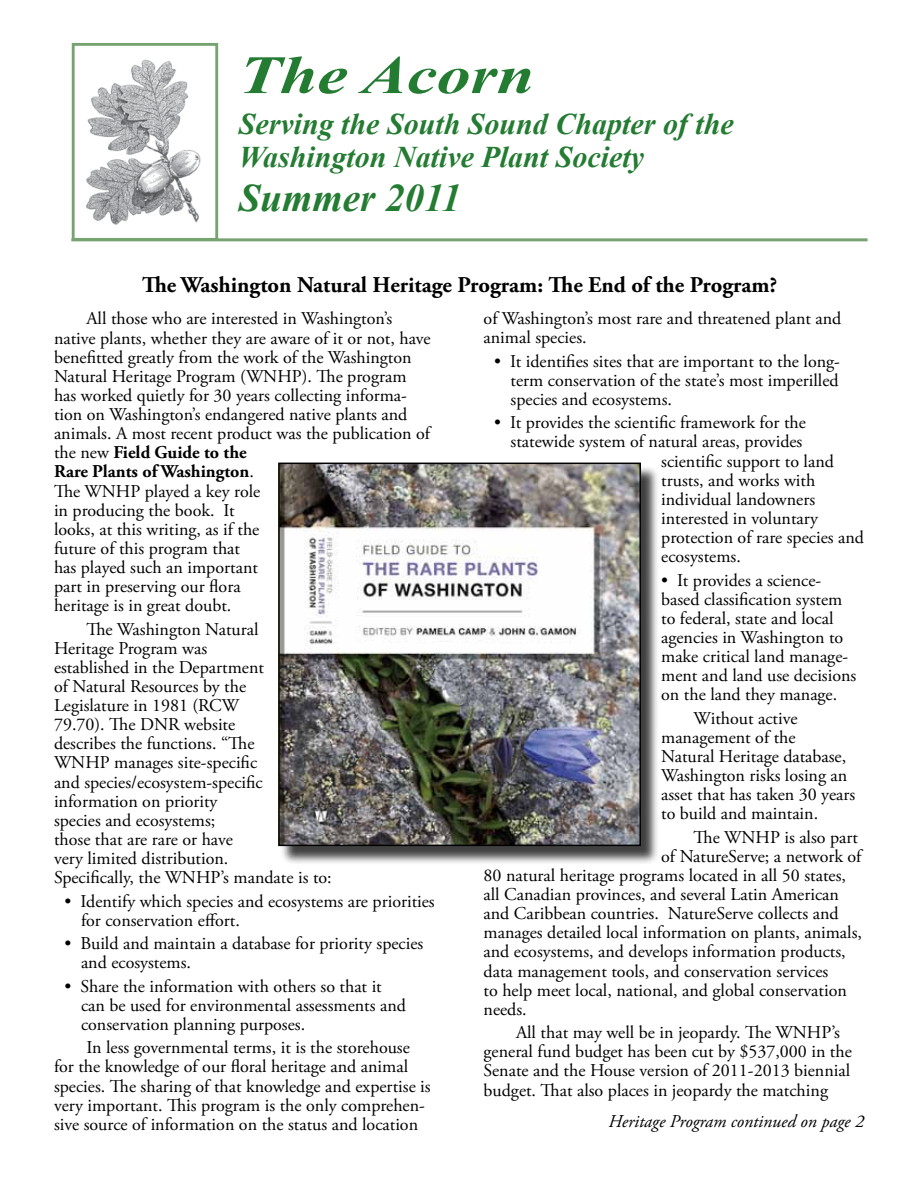
<style>
.page{position:relative;width:918px;height:1188px;background:#fff}
.page>*{position:absolute;margin:0;border:0;box-sizing:border-box;transform-origin:0 0}
.t1{font:italic 700 54px "Times New Roman";color:#247b32;scale:1.25 1}
.t2{font:italic 700 39px "Times New Roman";color:#247b32}
.t3{font:italic 700 30px/33px "Times New Roman";color:#247b32}
.t4{font:700 22.5px "Adobe Garamond Pro";color:#000}
.t5{font:18px/19px "Adobe Garamond Pro";color:#000}
.t6{font:italic 18px "Adobe Garamond Pro";color:#000}
.s1{font-weight:700}
</style>
<div class="page">
<hr style="left:71px;top:238px;width:797px;height:3px;background:#77a371">
<img style="left:86px;top:59px;width:115px;height:166px">
<div style="left:72px;top:43px;width:146px;height:198px;border:3px solid #77a371"></div>
<div style="left:280px;top:465px;width:380px;height:400px;background:#000;opacity:.75"></div>
<img style="left:281px;top:466px;width:357px;height:377px">
<div style="left:278px;top:463px;width:363px;height:383px;border:2px solid #000"></div>
<h1 class="t1" style="left:239px;top:44px;width:238px">The Acorn</h1>
<h3 class="t3" style="left:239px;top:107px;width:497px">Serving the South Sound Chapter of the<br>Washington Native Plant Society</h3>
<h2 class="t2" style="left:239px;top:175px;width:224px">Summer 2011</h2>
<p class="t4" style="left:142px;top:271px;width:637px">The Washington Natural Heritage Program: The End of the Program?</p>
<p class="t5" style="left:54px;top:310px;width:378px;text-indent:32px">All those who are interested in Washington’s native plants, whether they are aware of it or not, have benefitted greatly from the work of the Washington Natural Heritage Program (WNHP). The program has worked quietly for 30 years collecting informa&shy;tion on Washington’s endangered native plants and animals. A most recent product was the publication of the new <span class="s1">Field Guide to the<br>Rare Plants of Washington</span>.<br>The WNHP played a key role<br>in producing the book. It<br>looks, at this writing, as if the<br>future of this program that<br>has played such an important<br>part in preserving our flora<br>heritage is in great doubt.</p>
<p class="t5" style="left:54px;top:620px;width:279px;text-indent:32px">The Washington Natural<br>Heritage Program was<br>established in the Department<br>of Natural Resources by the<br>Legislature in 1981 (RCW<br>79.70). The DNR website<br>describes the functions. “The<br>WNHP manages site-specific<br>and species/ecosystem-specific information on priority<br>species and ecosystems;<br>those that are rare or have<br>very limited distribution.<br>Specifically, the WNHP’s mandate is to:</p>
<p class="t5" style="left:81px;top:892px;width:355px;text-indent:-17px">• Identify which species and ecosystems are priorities for conservation effort.</p>
<p class="t5" style="left:81px;top:935px;width:344px;text-indent:-17px">• Build and maintain a database for priority species and ecosystems.</p>
<p class="t5" style="left:81px;top:977px;width:326px;text-indent:-17px">• Share the information with others so that it can be used for environmental assessments and conservation planning purposes.</p>
<p class="t5" style="left:54px;top:1039px;width:378px;text-indent:32px">In less governmental terms, it is the storehouse for the knowledge of our floral heritage and animal species. The sharing of that knowledge and expertise is very important. This program is the only comprehen&shy;sive source of information on the status and location</p>
<p class="t5" style="left:484px;top:310px;width:359px">of Washington’s most rare and threatened plant and animal species.</p>
<p class="t5" style="left:511px;top:352px;width:331px;text-align:justify;text-indent:-17px">• It identifies sites that are important to the long&shy;term conservation of the state’s most imperilled species and ecosystems.</p>
<p class="t5" style="left:494px;top:414px;width:313px">• It provides the scientific framework for the</p>
<p class="t5" style="left:511px;top:433px;width:293px">statewide system of natural areas, provides</p>
<p class="t5" style="left:661px;top:452px;width:174px">scientific support to land</p>
<p class="t5" style="left:661px;top:471px;width:156px">trusts, and works with</p>
<p class="t5" style="left:661px;top:490px;width:155px">individual landowners</p>
<p class="t5" style="left:661px;top:509px;width:158px">interested in voluntary</p>
<p class="t5" style="left:661px;top:528px;width:204px">protection of rare species and</p>
<p class="t5" style="left:661px;top:548px;width:81px">ecosystems.</p>
<p class="t5" style="left:661px;top:571px;width:197px">• It provides a science&shy;based classification system to federal, state and local agencies in Washington to make critical land manage&shy;ment and land use decisions on the land they manage.</p>
<p class="t5" style="left:661px;top:709px;width:196px;text-indent:32px">Without active management of the<br>Natural Heritage database,<br>Washington risks losing an asset that has taken 30 years to build and maintain.</p>
<p class="t5" style="left:694px;top:828px;width:166px">The WNHP is also part</p>
<p class="t5" style="left:661px;top:847px;width:202px">of NatureServe; a network of</p>
<p class="t5" style="left:484px;top:866px;width:364px">80 natural heritage programs located in all 50 states,</p>
<p class="t5" style="left:484px;top:885px;width:357px">all Canadian provinces, and several Latin American</p>
<p class="t5" style="left:484px;top:905px;width:357px">and Caribbean countries. NatureServe collects and</p>
<p class="t5" style="left:484px;top:924px;width:380px">manages detailed local information on plants, animals,</p>
<p class="t5" style="left:484px;top:943px;width:364px">and ecosystems, and develops information products,</p>
<p class="t5" style="left:484px;top:962px;width:346px">data management tools, and conservation services</p>
<p class="t5" style="left:484px;top:981px;width:365px">to help meet local, national, and global conservation</p>
<p class="t5" style="left:484px;top:1000px;width:45px">needs.</p>
<p class="t5" style="left:484px;top:1024px;width:370px;text-indent:32px">All that may well be in jeopardy. The WNHP’s general fund budget has been cut by $537,000 in the Senate and the House version of 2011-2013 biennial budget. That also places in jeopardy the matching</p>
<p class="t6" style="left:609px;top:1111px;width:257px">Heritage Program continued on page 2</p>
</div>
